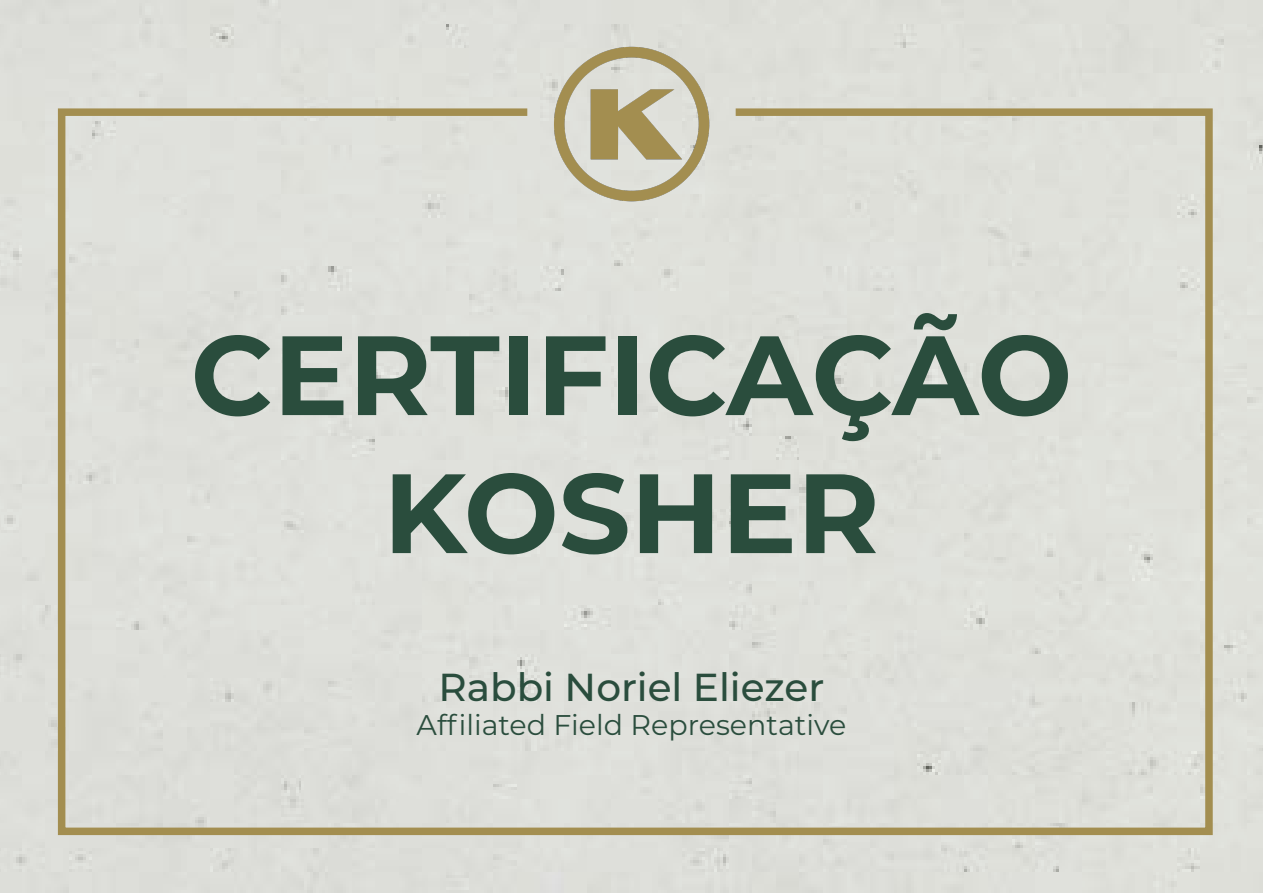
<style>
.page{position:relative;width:1263px;height:893px;background:#dedfda}
.page>*{position:absolute;margin:0;border:0;box-sizing:border-box;transform-origin:0 0}
.t1{font:700 112.5px "Montserrat";color:#2a4d3d}
.t2{font:500 39px "Montserrat";color:#2a4d3d}
.t3{font:28.5px "Montserrat";color:#2a4d3d}
</style>
<div class="page">
<img style="left:554px;top:46px;width:155px;height:59px">
<div style="left:54px;top:105px;width:1162px;height:734px;background:#dfe0da"></div>
<p class="t1" style="left:191px;top:294px;width:883px">CERTIFICAÇÃO</p>
<p class="t1" style="left:383px;top:432px;width:498px">KOSHER</p>
<p class="t2" style="left:439px;top:660px;width:387px">Rabbi Noriel Eliezer</p>
<p class="t3" style="left:417px;top:706px;width:431px">Affiliated Field Representative</p>
</div>
